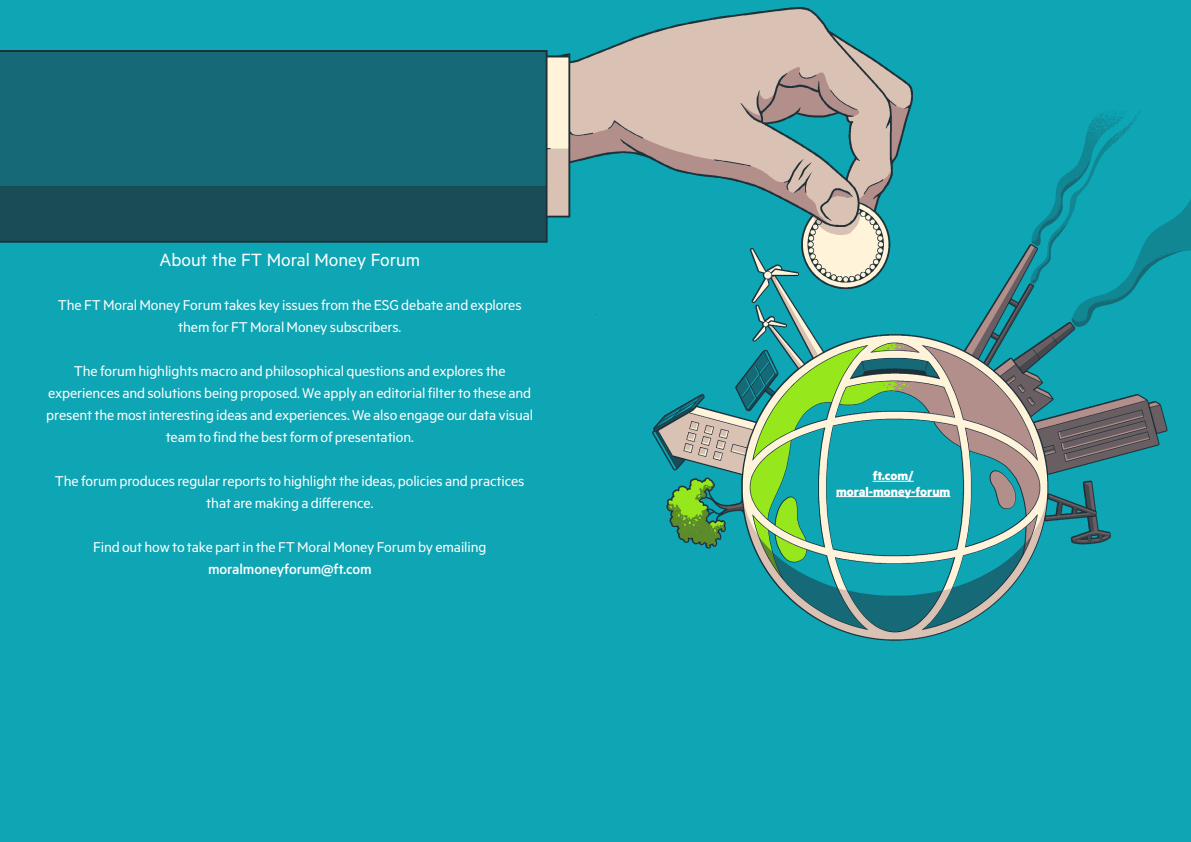
<style>
.page{position:relative;width:1191px;height:842px;background:#0ea5b4}
.page>*{position:absolute;margin:0;border:0;box-sizing:border-box;transform-origin:0 0}
.t1{font:20px "Metric";color:#fff}
.t2{font:16px/22px "Metric";letter-spacing:-.005em;color:#fff;text-align:center}
.t3{font:500 16px "Metric";letter-spacing:-.005em;color:#fff}
.t4{font:700 14px/15.3px "Metric";color:#fff;text-align:center}
</style>
<div class="page">
<img style="left:652px;top:111px;width:539px;height:530px">
<hr style="left:872px;top:481px;width:41px;height:1px;background:#fff">
<hr style="left:836px;top:496px;width:114px;height:1px;background:#fff">
<img style="left:0;top:7px;width:913px;height:282px">
<p class="t1" style="left:160px;top:248px;width:262px">About the FT Moral Money Forum</p>
<p class="t2" style="left:58px;top:293px;width:465px">The FT Moral Money Forum takes key issues from the ESG debate and explores them for FT Moral Money subscribers.</p>
<p class="t2" style="left:46px;top:359px;width:488px">The forum highlights macro and philosophical questions and explores the experiences and solutions being proposed. We apply an editorial filter to these and present the most interesting ideas and experiences. We also engage our data visual team to find the best form of presentation.</p>
<p class="t2" style="left:55px;top:469px;width:471px">The forum produces regular reports to highlight the ideas, policies and practices that are making a difference.</p>
<p class="t2" style="left:93px;top:535px;width:395px">Find out how to take part in the FT Moral Money Forum by emailing</p>
<p class="t3" style="left:208px;top:559px;width:165px">moralmoneyforum@ft.com</p>
<p class="t4" style="left:836px;top:468px;width:116px">ft.com/ moral-money-forum</p>
</div>
